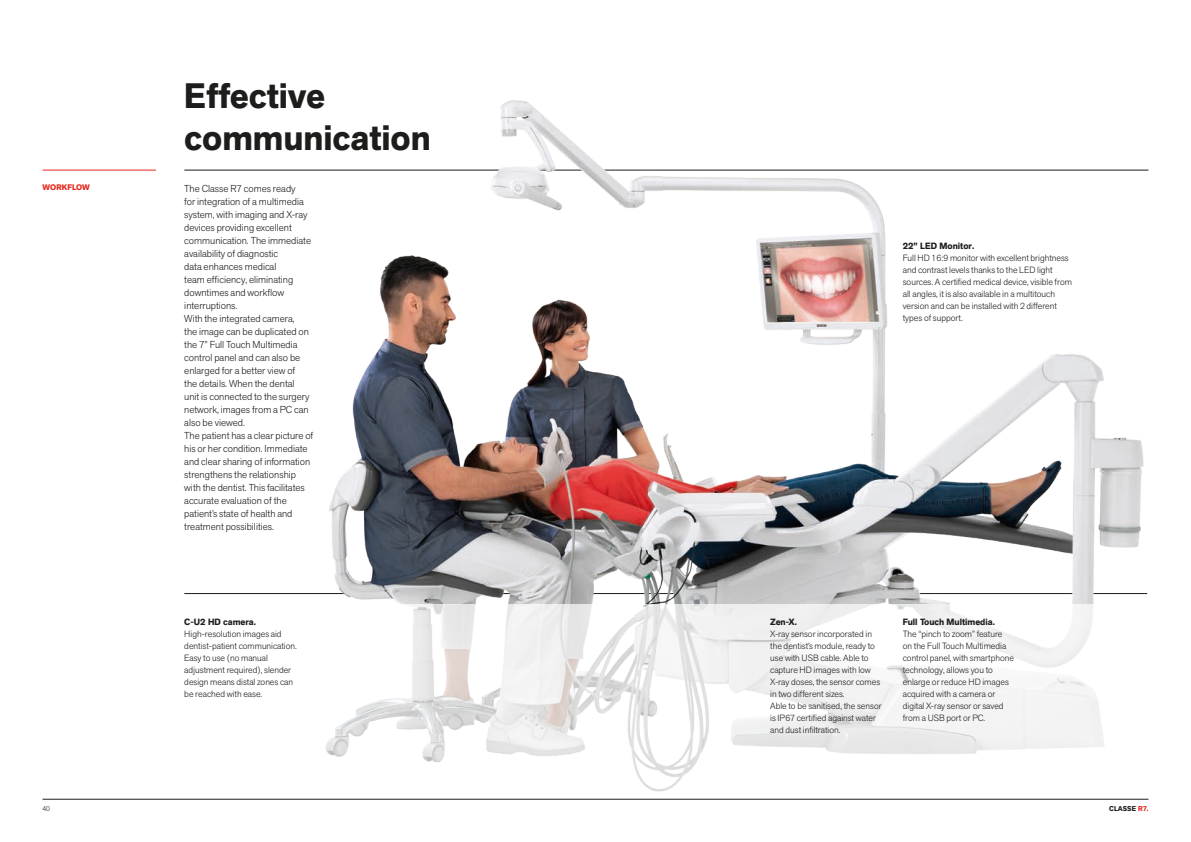
<style>
.page{position:relative;width:1191px;height:842px;background:#fff}
.page>*{position:absolute;margin:0;border:0;box-sizing:border-box;transform-origin:0 0}
.t1{font:700 35px/42px "Akzid Grtsk Next";color:#1d1d1b}
.t2{font:300 10px/13px "Akzid Grtsk Next";color:#1d1d1b}
.t3{font:300 9px/12px "Akzid Grtsk Next";color:#1d1d1b}
.t4{font:700 9px "Akzid Grtsk Next";color:#1d1d1b}
.t5{font:700 8px "Akzid Grtsk Next";letter-spacing:.01em;color:#e72419}
.t6{font:700 7px "Akzid Grtsk Next";letter-spacing:.01em;color:#1d1d1b}
.t7{font:300 7px "Akzid Grtsk Next";color:#1d1d1b}
.s1{color:#e72419}
</style>
<div class="page">
<hr style="left:184px;top:170px;width:964px;height:1px;background:#1d1d1b">
<hr style="left:43px;top:799px;width:1105px;height:1px;background:#1d1d1b">
<hr style="left:43px;top:170px;width:113px;height:1px;background:#e72419">
<hr style="left:184px;top:593px;width:963px;height:1px;background:#1d1d1b">
<img style="left:259px;top:100px;width:890px;height:700px">
<svg style="left:259px;top:604px;width:890px;height:190px"></svg>
<h1 class="t1" style="left:184px;top:75px;width:248px">Effective communication</h1>
<p class="t5" style="left:43px;top:182px;width:49px">WORKFLOW</p>
<p class="t2" style="left:184px;top:182px;width:131px">The Classe R7 comes ready<br>for integration of a multimedia system, with imaging and X-ray devices providing excellent communication. The immediate availability of diagnostic<br>data enhances medical<br>team efficiency, eliminating downtimes and workflow interruptions.<br>With the integrated camera,<br>the image can be duplicated on the 7” Full Touch Multimedia control panel and can also be enlarged for a better view of<br>the details. When the dental<br>unit is connected to the surgery network, images from a PC can also be viewed.<br>The patient has a clear picture of his or her condition. Immediate and clear sharing of information strengthens the relationship with the dentist. This facilitates accurate evaluation of the patient’s state of health and treatment possibilities.</p>
<p class="t4" style="left:184px;top:616px;width:73px">C-U2 HD camera.</p>
<p class="t3" style="left:184px;top:628px;width:114px">High-resolution images aid dentist-patient communication.<br>Easy to use (no manual adjustment required), slender design means distal zones can be reached with ease.</p>
<p class="t4" style="left:902px;top:240px;width:73px">22” LED Monitor.</p>
<p class="t3" style="left:902px;top:252px;width:171px">Full HD 16:9 monitor with excellent brightness and contrast levels thanks to the LED light sources. A certified medical device, visible from all angles, it is also available in a multitouch version and can be installed with 2 different types of support.</p>
<p class="t4" style="left:770px;top:616px;width:28px">Zen-X.</p>
<p class="t3" style="left:770px;top:628px;width:113px">X-ray sensor incorporated in the dentist’s module, ready to use with USB cable. Able to capture HD images with low<br>X-ray doses, the sensor comes in two different sizes.<br>Able to be sanitised, the sensor is IP67 certified against water and dust infiltration.</p>
<p class="t4" style="left:902px;top:616px;width:94px">Full Touch Multimedia.</p>
<p class="t3" style="left:902px;top:628px;width:113px">The “pinch to zoom” feature on the Full Touch Multimedia control panel, with smartphone technology, allows you to enlarge or reduce HD images acquired with a camera or digital X-ray sensor or saved from a USB port or PC.</p>
<p class="t7" style="left:43px;top:804px;width:9px">40</p>
<p class="t6" style="left:1109px;top:804px;width:41px">CLASSE <span class="s1">R7.</span></p>
</div>
